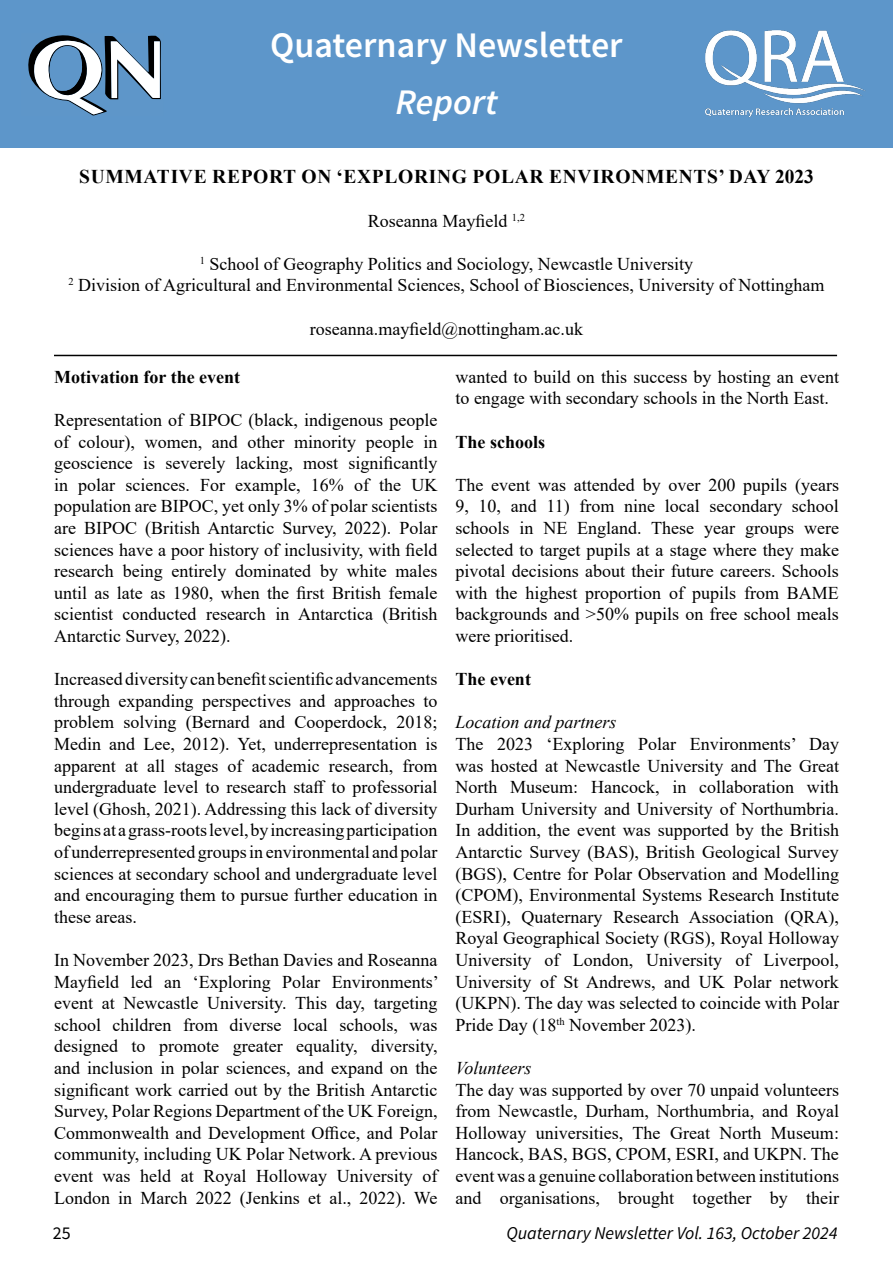
<style>
.page{position:relative;width:893px;height:1263px;background:#fff}
.page>*{position:absolute;margin:0;border:0;box-sizing:border-box;transform-origin:0 0}
.t1{font:600 36px "Source Sans Pro";color:#fff}
.t2{font:italic 600 36px "Source Sans Pro";color:#fff}
.t3{font:700 19.5px "Times New Roman";letter-spacing:.035em;color:#000}
.t4{font:18px/21.6px "Times New Roman";color:#000;text-align:justify}
.t5{font:italic 18px "Source Sans Pro";color:#000}
.t6{font:700 18px "Times New Roman";color:#000}
.t7{font:italic 18px "Times New Roman";color:#000}
.t8{font:18px "Source Sans Pro";color:#000}
</style>
<div class="page">
<div style="left:0;top:0;width:893px;height:147px;background:#5d96ca"></div>
<svg style="left:28px;top:35px;width:133px;height:81px"></svg>
<img style="left:705px;top:30px;width:160px;height:88px">
<hr style="left:54px;top:355px;width:783px;height:1px;background:#000">
<h1 class="t1" style="left:270px;top:21px;width:354px">Quaternary Newsletter</h1>
<h1 class="t2" style="left:396px;top:79px;width:103px">Report</h1>
<p class="t3" style="left:79px;top:163px;width:736px">SUMMATIVE REPORT ON ‘EXPLORING POLAR ENVIRONMENTS’ DAY 2023</p>
<p class="t4" style="left:368px;top:209px;width:159px">Roseanna Mayfield <sup>1,2</sup></p>
<p class="t4" style="left:68px;top:252px;width:758px;text-align:center"><sup>1</sup> School of Geography Politics and Sociology, Newcastle University<br><sup>2</sup> Division of Agricultural and Environmental Sciences, School of Biosciences, University of Nottingham</p>
<p class="t4" style="left:310px;top:317px;width:275px">roseanna.mayfield@nottingham.ac.uk</p>
<p class="t6" style="left:54px;top:364px;width:188px">Motivation for the event</p>
<p class="t4" style="left:54px;top:409px;width:385px">Representation of BIPOC (black, indigenous people of colour), women, and other minority people in geoscience is severely lacking, most significantly in polar sciences. For example, 16% of the UK population are BIPOC, yet only 3% of polar scientists are BIPOC (British Antarctic Survey, 2022). Polar sciences have a poor history of inclusivity, with field research being entirely dominated by white males until as late as 1980, when the first British female scientist conducted research in Antarctica (British Antarctic Survey, 2022).</p>
<p class="t4" style="left:54px;top:668px;width:385px">Increased diversity can benefit scientific advancements through expanding perspectives and approaches to problem solving (Bernard and Cooperdock, 2018; Medin and Lee, 2012). Yet, underrepresentation is apparent at all stages of academic research, from undergraduate level to research staff to professorial level (Ghosh, 2021). Addressing this lack of diversity begins at a grass-roots level, by increasing participation of underrepresented groups in environmental and polar sciences at secondary school and undergraduate level and encouraging them to pursue further education in these areas.</p>
<p class="t4" style="left:54px;top:949px;width:386px">In November 2023, Drs Bethan Davies and Roseanna Mayfield led an ‘Exploring Polar Environments’ event at Newcastle University. This day, targeting school children from diverse local schools, was designed to promote greater equality, diversity, and inclusion in polar sciences, and expand on the significant work carried out by the British Antarctic Survey, Polar Regions Department of the UK Foreign, Commonwealth and Development Office, and Polar community, including UK Polar Network. A previous event was held at Royal Holloway University of London in March 2022 (Jenkins et al., 2022). We</p>
<p class="t4" style="left:455px;top:365px;width:385px">wanted to build on this success by hosting an event to engage with secondary schools in the North East.</p>
<p class="t6" style="left:455px;top:429px;width:91px">The schools</p>
<p class="t4" style="left:455px;top:473px;width:385px">The event was attended by over 200 pupils (years 9, 10, and 11) from nine local secondary school schools in NE England. These year groups were selected to target pupils at a stage where they make pivotal decisions about their future careers. Schools with the highest proportion of pupils from BAME backgrounds and &gt;50% pupils on free school meals were prioritised.</p>
<p class="t6" style="left:455px;top:666px;width:77px">The event</p>
<p class="t7" style="left:455px;top:710px;width:163px">Location and partners</p>
<p class="t4" style="left:455px;top:733px;width:385px">The 2023 ‘Exploring Polar Environments’ Day was hosted at Newcastle University and The Great North Museum: Hancock, in collaboration with Durham University and University of Northumbria.<br>In addition, the event was supported by the British Antarctic Survey (BAS), British Geological Survey (BGS), Centre for Polar Observation and Modelling (CPOM), Environmental Systems Research Institute (ESRI), Quaternary Research Association (QRA), Royal Geographical Society (RGS), Royal Holloway University of London, University of Liverpool, University of St Andrews, and UK Polar network (UKPN). The day was selected to coincide with Polar Pride Day (18<sup>th</sup> November 2023).</p>
<p class="t7" style="left:455px;top:1055px;width:77px">Volunteers</p>
<p class="t4" style="left:455px;top:1078px;width:385px">The day was supported by over 70 unpaid volunteers from Newcastle, Durham, Northumbria, and Royal Holloway universities, The Great North Museum:<br>Hancock, BAS, BGS, CPOM, ESRI, and UKPN. The event was a genuine collaboration between institutions and organisations, brought together by their</p>
<p class="t8" style="left:53px;top:1221px;width:19px">25</p>
<p class="t5" style="left:506px;top:1221px;width:333px">Quaternary Newsletter Vol. 163, October 2024</p>
</div>
